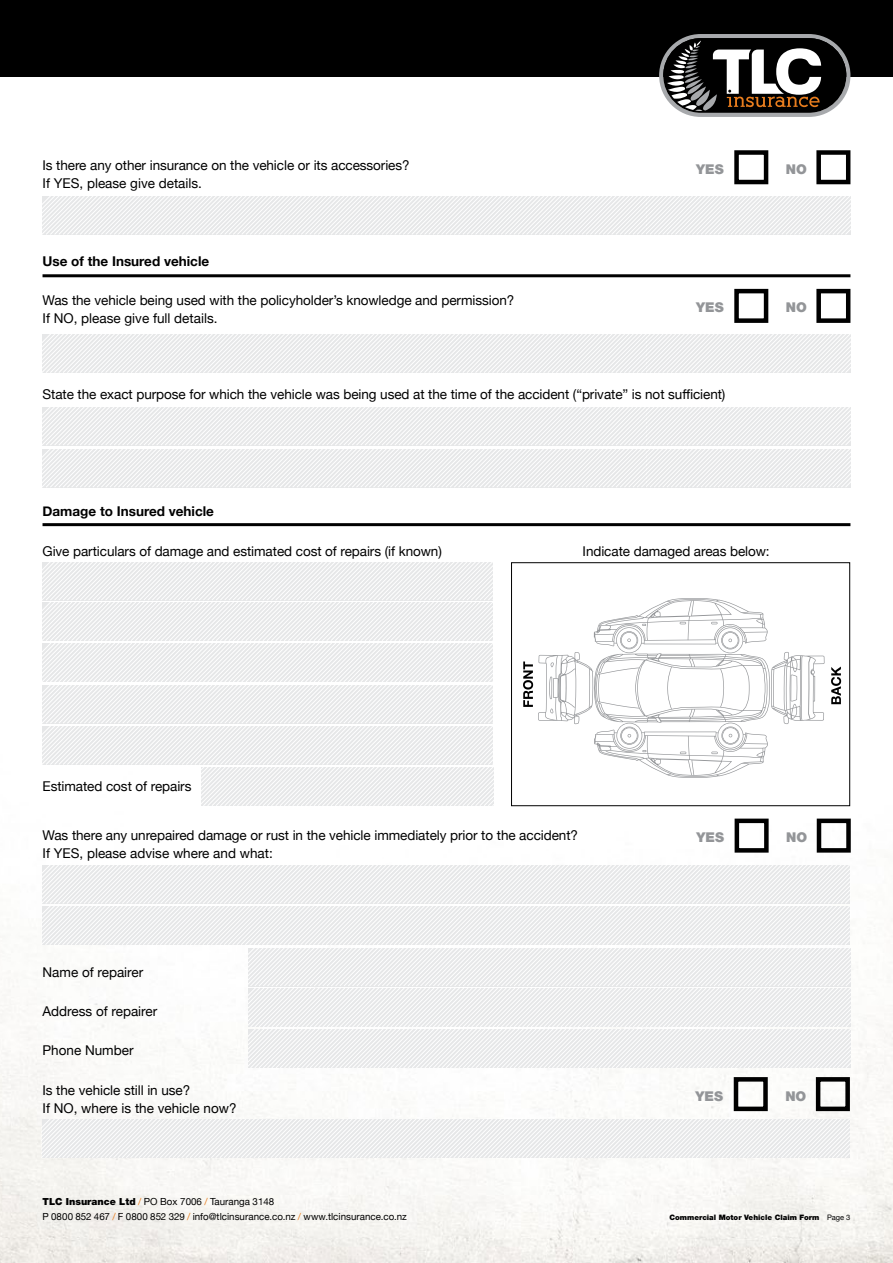
<style>
.page{position:relative;width:893px;height:1263px;background:#fff}
.page>*{position:absolute;margin:0;border:0;box-sizing:border-box;transform-origin:0 0}
.t1{font:13.5px/18px "Helvetica Neue";letter-spacing:-.005em;color:#000}
.t2{font:700 13.5px "Helvetica Neue";color:#000}
.t3{font:900 13.5px "Helvetica Neue LT Std";color:#939598}
.t4{font:9.75px/15px "Helvetica Neue";color:#000}
.t5{font:900 7.5px "Helvetica Neue LT Std";color:#000}
.s1{font-family:"Helvetica Neue LT Std";font-weight:900}
.s2{color:#e87d1e}
.s3{font-family:"Helvetica Neue";font-weight:400}
</style>
<div class="page">
<img style="left:0;top:77px;width:893px;height:1186px">
<div style="left:0;top:0;width:893px;height:77px;background:#000"></div>
<svg style="left:659px;top:34px;width:191px;height:83px"></svg>
<svg style="left:43px;top:196px;width:807px;height:39px"></svg>
<svg style="left:43px;top:334px;width:807px;height:39px"></svg>
<svg style="left:42px;top:1119px;width:808px;height:39px"></svg>
<svg style="left:43px;top:407px;width:807px;height:80px"></svg>
<hr style="left:43px;top:274px;width:807px;height:3px;background:#000">
<hr style="left:43px;top:523px;width:807px;height:3px;background:#000">
<svg style="left:43px;top:562px;width:450px;height:244px"></svg>
<div style="left:511px;top:562px;width:339px;height:244px;border:1px solid #000"></div>
<svg style="left:523px;top:598px;width:301px;height:180px"></svg>
<svg style="left:831px;top:666px;width:10px;height:38px"></svg>
<svg style="left:42px;top:865px;width:809px;height:203px"></svg>
<div style="left:734px;top:150px;width:34px;height:34px;border:4px solid #000"></div>
<div style="left:816px;top:150px;width:34px;height:34px;border:4px solid #000"></div>
<div style="left:734px;top:289px;width:34px;height:34px;border:4px solid #000"></div>
<div style="left:816px;top:289px;width:34px;height:34px;border:4px solid #000"></div>
<div style="left:735px;top:818px;width:34px;height:35px;border:4px solid #000"></div>
<div style="left:817px;top:818px;width:34px;height:35px;border:4px solid #000"></div>
<div style="left:734px;top:1077px;width:34px;height:34px;border:4px solid #000"></div>
<div style="left:816px;top:1077px;width:34px;height:34px;border:4px solid #000"></div>
<p class="t1" style="left:43px;top:157px;width:369px">Is there any other insurance on the vehicle or its accessories?<br>If YES, please give details.</p>
<p class="t2" style="left:43px;top:251px;width:168px">Use of the Insured vehicle</p>
<p class="t1" style="left:43px;top:292px;width:473px">Was the vehicle being used with the policyholder’s knowledge and permission?<br>If NO, please give full details.</p>
<p class="t3" style="left:696px;top:161px;width:29px">YES</p>
<p class="t3" style="left:786px;top:161px;width:22px">NO</p>
<p class="t3" style="left:696px;top:299px;width:29px">YES</p>
<p class="t3" style="left:786px;top:299px;width:22px">NO</p>
<p class="t1" style="left:43px;top:386px;width:684px">State the exact purpose for which the vehicle was being used at the time of the accident (“private” is not sufficient)</p>
<p class="t2" style="left:43px;top:501px;width:173px">Damage to Insured vehicle</p>
<p class="t1" style="left:43px;top:543px;width:401px">Give particulars of damage and estimated cost of repairs (if known)</p>
<p class="t1" style="left:583px;top:543px;width:189px">Indicate damaged areas below:</p>
<p class="t1" style="left:43px;top:778px;width:150px">Estimated cost of repairs</p>
<p class="t1" style="left:43px;top:827px;width:537px">Was there any unrepaired damage or rust in the vehicle immediately prior to the accident?<br>If YES, please advise where and what:</p>
<p class="t1" style="left:43px;top:964px;width:102px">Name of repairer</p>
<p class="t1" style="left:43px;top:1003px;width:116px">Address of repairer</p>
<p class="t1" style="left:43px;top:1042px;width:93px">Phone Number</p>
<p class="t1" style="left:43px;top:1081px;width:196px">Is the vehicle still in use?<br>If NO, where is the vehicle now?</p>
<p class="t4" style="left:43px;top:1195px;width:366px"><span class="s1">TLC Insurance Ltd</span> <span class="s2">/</span> PO Box 7006 <span class="s2">/</span> Tauranga 3148<br>P 0800 852 467 <span class="s2">/</span> F 0800 852 329 <span class="s2">/</span> info@tlcinsurance.co.nz <span class="s2">/</span> www.tlcinsurance.co.nz</p>
<p class="t3" style="left:696px;top:829px;width:29px">YES</p>
<p class="t3" style="left:786px;top:829px;width:22px">NO</p>
<p class="t3" style="left:696px;top:1088px;width:29px">YES</p>
<p class="t3" style="left:785px;top:1088px;width:22px">NO</p>
<p class="t5" style="left:670px;top:1213px;width:182px">Commercial Motor Vehicle Claim Form <span class="s3">Page 3</span></p>
</div>
